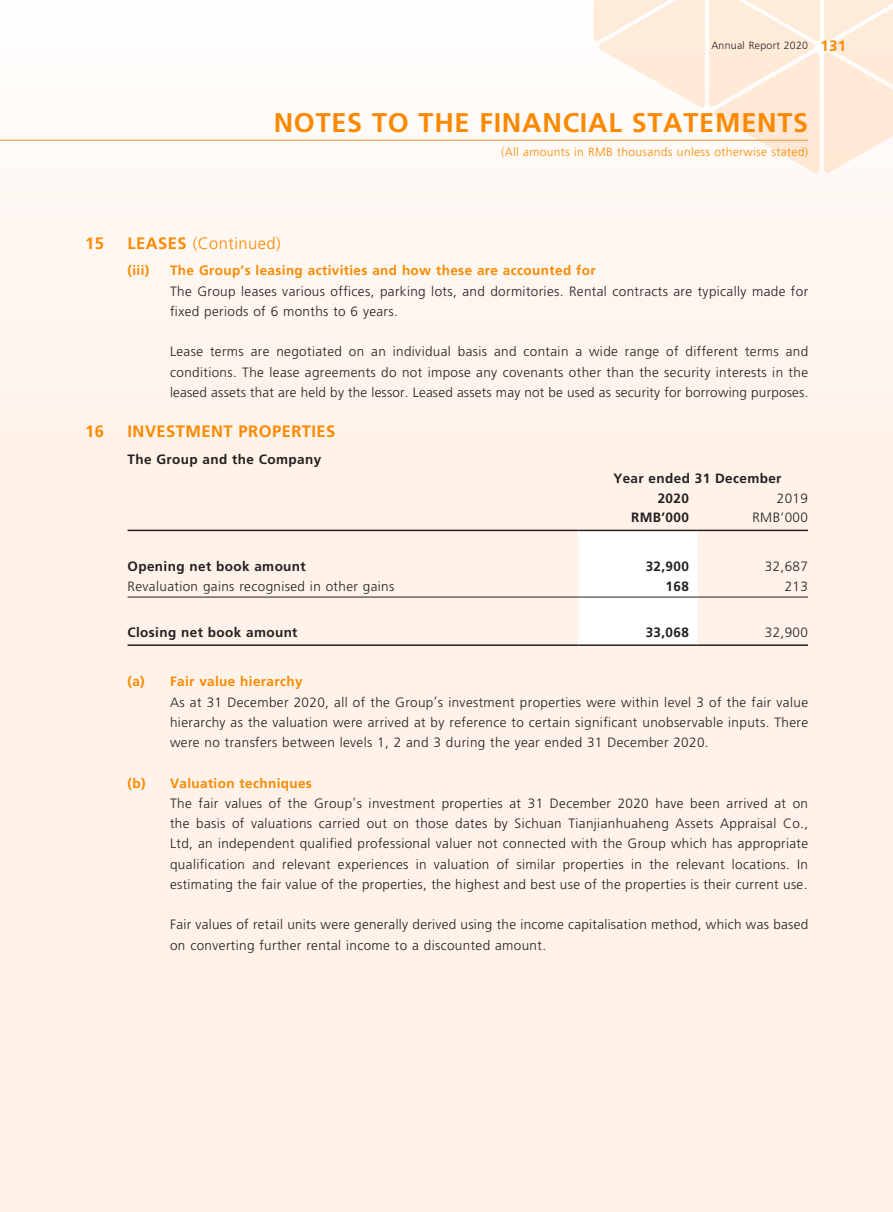
<style>
.page{position:relative;width:893px;height:1212px;background:#fff2e8}
.page>*{position:absolute;margin:0;border:0;box-sizing:border-box;transform-origin:0 0}
.t1{font:700 27px "Frutiger LT Std";letter-spacing:.03em;color:#fa8900}
.t2{font:700 16.5px "Frutiger LT Std";letter-spacing:.03em;color:#fa8900}
.t3{font:300 16.5px "Frutiger LT Std";letter-spacing:.03em;color:#fa8900}
.t4{font:300 13.5px/20.2px "Frutiger LT Std";letter-spacing:.03em;color:#231f20;text-align:justify}
.t5{font:700 13.5px/19.5px "Frutiger LT Std";letter-spacing:.03em;color:#231f20}
.t6{font:700 13.5px "Frutiger LT Std";letter-spacing:.03em;color:#fa8900}
.t7{font:300 12px "Frutiger LT Std";letter-spacing:.03em;color:#fa8900}
.t8{font:300 10.5px "Frutiger LT Std";letter-spacing:.03em;color:#231f20}
.s1{font-weight:700;font-size:15px;color:#fa8900}
.s2{font-weight:700}
</style>
<div class="page">
<svg style="left:594px;top:0;width:299px;height:174px"></svg>
<hr style="left:0;top:140px;width:808px;height:1px;background:#ffa044">
<div style="left:578px;top:531px;width:119px;height:113px;background:#fff"></div>
<hr style="left:128px;top:530px;width:450px;height:1px;background:#231f20">
<hr style="left:578px;top:530px;width:119px;height:1px;background:#231f20">
<hr style="left:697px;top:530px;width:111px;height:1px;background:#231f20">
<hr style="left:128px;top:597px;width:450px;height:1px;background:#231f20">
<hr style="left:578px;top:597px;width:119px;height:1px;background:#231f20">
<hr style="left:697px;top:597px;width:111px;height:1px;background:#231f20">
<hr style="left:128px;top:644px;width:450px;height:2px;background:#231f20">
<hr style="left:578px;top:644px;width:119px;height:2px;background:#231f20">
<hr style="left:697px;top:644px;width:111px;height:2px;background:#231f20">
<p class="t8" style="left:711px;top:40px;width:136px">Annual Report 2020 <span class="s1">131</span></p>
<h1 class="t1" style="left:274px;top:107px;width:536px">NOTES TO THE FINANCIAL STATEMENTS</h1>
<p class="t7" style="left:501px;top:146px;width:308px">(All amounts in RMB thousands unless otherwise stated)</p>
<p class="t2" style="left:85px;top:233px;width:20px">15</p>
<p class="t3" style="left:128px;top:234px;width:155px"><span class="s2">LEASES</span> (Continued)</p>
<p class="t6" style="left:128px;top:263px;width:23px">(iii)</p>
<p class="t6" style="left:170px;top:263px;width:427px">The Group’s leasing activities and how these are accounted for</p>
<p class="t4" style="left:170px;top:281px;width:640px">The Group leases various offices, parking lots, and dormitories. Rental contracts are typically made for fixed periods of 6 months to 6 years.</p>
<p class="t4" style="left:170px;top:342px;width:640px">Lease terms are negotiated on an individual basis and contain a wide range of different terms and conditions. The lease agreements do not impose any covenants other than the security interests in the leased assets that are held by the lessor. Leased assets may not be used as security for borrowing purposes.</p>
<p class="t2" style="left:85px;top:422px;width:20px">16</p>
<p class="t2" style="left:128px;top:422px;width:209px">INVESTMENT PROPERTIES</p>
<p class="t5" style="left:128px;top:449px;width:195px">The Group and the Company</p>
<p class="t5" style="left:658px;top:469px;width:125px;text-indent:-44px">Year ended 31 December<br>2020</p>
<p class="t4" style="left:777px;top:488px;width:33px">2019</p>
<p class="t5" style="left:631px;top:508px;width:59px">RMB’000</p>
<p class="t4" style="left:752px;top:508px;width:57px">RMB’000</p>
<p class="t5" style="left:128px;top:556px;width:180px">Opening net book amount</p>
<p class="t5" style="left:646px;top:556px;width:45px">32,900</p>
<p class="t4" style="left:765px;top:556px;width:45px">32,687</p>
<p class="t4" style="left:128px;top:576px;width:268px">Revaluation gains recognised in other gains</p>
<p class="t5" style="left:666px;top:577px;width:25px">168</p>
<p class="t4" style="left:785px;top:576px;width:25px">213</p>
<p class="t5" style="left:128px;top:623px;width:171px">Closing net book amount</p>
<p class="t5" style="left:646px;top:623px;width:45px">33,068</p>
<p class="t4" style="left:765px;top:623px;width:45px">32,900</p>
<p class="t6" style="left:128px;top:674px;width:177px">(a) Fair value hierarchy</p>
<p class="t4" style="left:170px;top:692px;width:640px">As at 31 December 2020, all of the Group’s investment properties were within level 3 of the fair value hierarchy as the valuation were arrived at by reference to certain significant unobservable inputs. There were no transfers between levels 1, 2 and 3 during the year ended 31 December 2020.</p>
<p class="t6" style="left:128px;top:775px;width:186px">(b) Valuation techniques</p>
<p class="t4" style="left:170px;top:793px;width:640px">The fair values of the Group’s investment properties at 31 December 2020 have been arrived at on the basis of valuations carried out on those dates by Sichuan Tianjianhuaheng Assets Appraisal Co., Ltd, an independent qualified professional valuer not connected with the Group which has appropriate qualification and relevant experiences in valuation of similar properties in the relevant locations. In estimating the fair value of the properties, the highest and best use of the properties is their current use.</p>
<p class="t4" style="left:170px;top:915px;width:640px">Fair values of retail units were generally derived using the income capitalisation method, which was based on converting further rental income to a discounted amount.</p>
</div>
